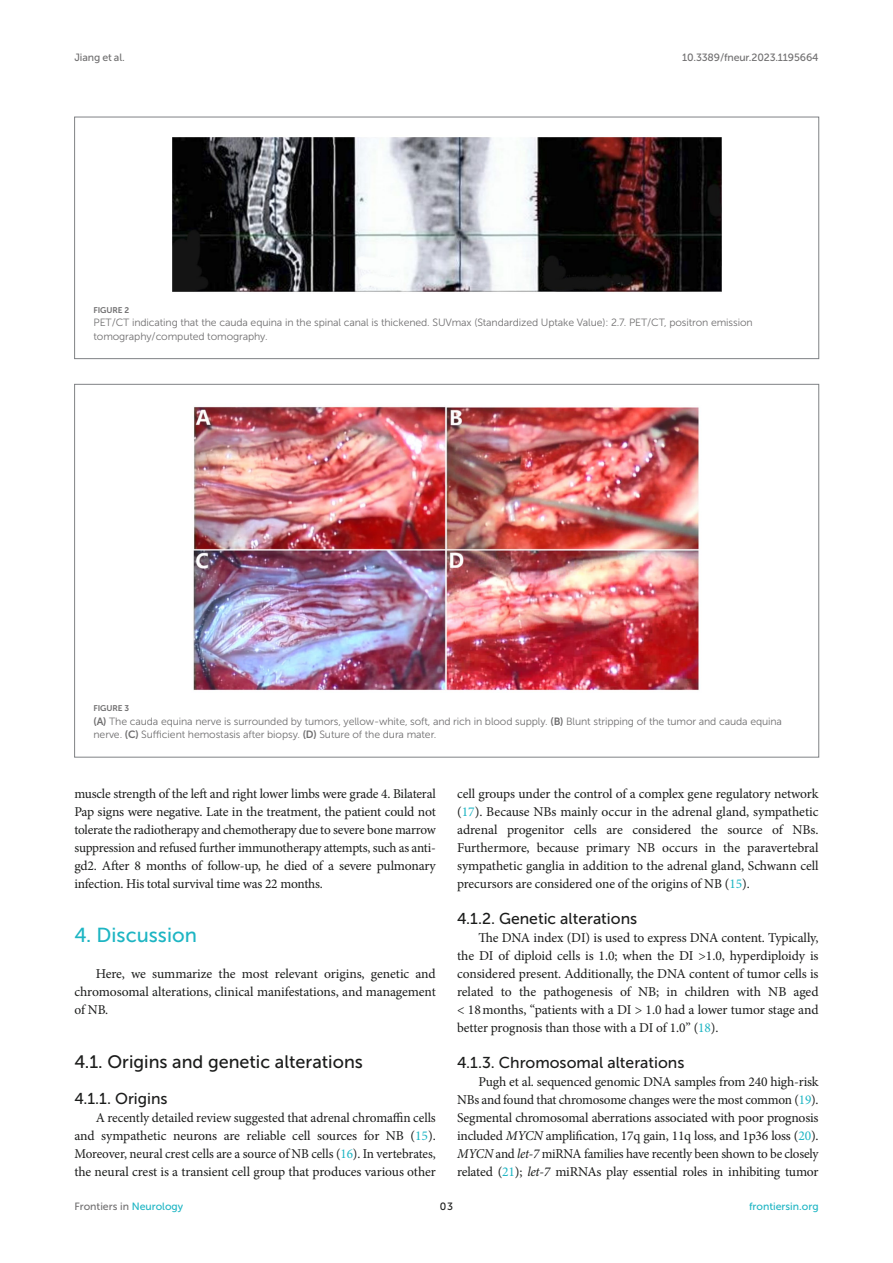
<style>
.page{position:relative;width:893px;height:1263px;background:#fff}
.page>*{position:absolute;margin:0;border:0;box-sizing:border-box;transform-origin:0 0}
.HEAD_1{font:20.25px "Museo Sans 500";color:#1db5c3}
.HEAD_2{font:18px "Museo Sans 500";color:#1b1c1b}
.HEAD_3{font:15.75px "Museo Sans 500";color:#1b1c1b}
.HEAD_3_after_HEAD_2{font:15.75px "Museo Sans 500";color:#1b1c1b}
.TEXT_FLUSH{font:13.5px/18px "Minion Pro";letter-spacing:-.01em;color:#1b1c1b;text-align:justify}
.TEXT{font:13.5px/18px "Minion Pro";letter-spacing:-.015em;color:#1b1c1b;text-align:justify}
.FIG_LEG{font:10.5px/13.5px "Museo Sans 300";letter-spacing:-.01em;color:#706f70}
.t1{font:10.5px "Museo Sans 500";letter-spacing:-.015em;color:#706f70}
.t2{font:10.5px "Museo Sans 500";color:#1db5c3}
.t3{font:10.5px "Museo Sans 500";color:#1b1c1b}
.FIG_HD{font:8.25px "Museo Sans 700";letter-spacing:-.01em;color:#706f70}
.s1{font-family:"Museo Sans 700"}
.s2{color:#1db5c3}
.s3{font-style:italic}
</style>
<div class="page">
<img style="left:172px;top:137px;width:550px;height:155px">
<div style="left:74px;top:117px;width:745px;height:242px;border:1px solid #808285"></div>
<img style="left:193px;top:406px;width:506px;height:285px">
<p class="t1" style="left:74px;top:51px;width:52px">Jiang et al.</p>
<p class="t1" style="left:682px;top:51px;width:138px">10.3389/fneur.2023.1195664</p>
<p class="FIG_HD" style="left:94px;top:305px;width:37px">FIGURE 2</p>
<p class="FIG_LEG" style="left:94px;top:316px;width:661px">PET/CT indicating that the cauda equina in the spinal canal is thickened. SUVmax (Standardized Uptake Value): 2.7. PET/CT, positron emission tomography/computed tomography.</p>
<p class="FIG_HD" style="left:94px;top:704px;width:37px">FIGURE 3</p>
<p class="FIG_LEG" style="left:94px;top:714px;width:690px"><span class="s1">(A)</span> The cauda equina nerve is surrounded by tumors, yellow-white, soft, and rich in blood supply. <span class="s1">(B)</span> Blunt stripping of the tumor and cauda equina nerve. <span class="s1">(C)</span> Sufficient hemostasis after biopsy. <span class="s1">(D)</span> Suture of the dura mater.</p>
<p class="TEXT" style="left:74px;top:785px;width:363px">muscle strength of the left and right lower limbs were grade 4. Bilateral Pap signs were negative. Late in the treatment, the patient could not tolerate the radiotherapy and chemotherapy due to severe bone marrow suppression and refused further immunotherapy attempts, such as anti&shy;gd2. After 8 months of follow-up, he died of a severe pulmonary infection. His total survival time was 22 months.</p>
<p class="HEAD_1" style="left:74px;top:924px;width:124px">4. Discussion</p>
<p class="TEXT_FLUSH" style="left:74px;top:965px;width:363px;text-indent:21px">Here, we summarize the most relevant origins, genetic and chromosomal alterations, clinical manifestations, and management of NB.</p>
<p class="HEAD_2" style="left:74px;top:1052px;width:290px">4.1. Origins and genetic alterations</p>
<p class="HEAD_3_after_HEAD_2" style="left:74px;top:1090px;width:95px">4.1.1. Origins</p>
<p class="TEXT_FLUSH" style="left:74px;top:1109px;width:363px;text-indent:21px">A recently detailed review suggested that adrenal chromaffin cells and sympathetic neurons are reliable cell sources for NB (<span class="s2">15</span>).<br>Moreover, neural crest cells are a source of NB cells (<span class="s2">16</span>). In vertebrates, the neural crest is a transient cell group that produces various other</p>
<p class="TEXT_FLUSH" style="left:457px;top:785px;width:363px">cell groups under the control of a complex gene regulatory network (<span class="s2">17</span>). Because NBs mainly occur in the adrenal gland, sympathetic adrenal progenitor cells are considered the source of NBs.<br>Furthermore, because primary NB occurs in the paravertebral sympathetic ganglia in addition to the adrenal gland, Schwann cell precursors are considered one of the origins of NB (<span class="s2">15</span>).</p>
<p class="HEAD_3" style="left:457px;top:910px;width:182px">4.1.2. Genetic alterations</p>
<p class="TEXT_FLUSH" style="left:457px;top:929px;width:363px;text-indent:21px">The DNA index (DI) is used to express DNA content. Typically, the DI of diploid cells is 1.0; when the DI &gt;1.0, hyperdiploidy is considered present. Additionally, the DNA content of tumor cells is related to the pathogenesis of NB; in children with NB aged &lt; 18months, “patients with a DI &gt; 1.0 had a lower tumor stage and better prognosis than those with a DI of 1.0” (<span class="s2">18</span>).</p>
<p class="HEAD_3" style="left:457px;top:1054px;width:229px">4.1.3. Chromosomal alterations</p>
<p class="TEXT_FLUSH" style="left:457px;top:1073px;width:363px;text-indent:21px">Pugh et al. sequenced genomic DNA samples from 240 high-risk NBs and found that chromosome changes were the most common (<span class="s2">19</span>).<br>Segmental chromosomal aberrations associated with poor prognosis included <span class="s3">MYCN</span> amplification, 17q gain, 11q loss, and 1p36 loss (<span class="s2">20</span>).<br><span class="s3">MYCN</span> and <span class="s3">let-7</span> miRNA families have recently been shown to be closely related (<span class="s2">21</span>); <span class="s3">let-7</span> miRNAs play essential roles in inhibiting tumor</p>
<p class="t1" style="left:74px;top:1200px;width:110px">Frontiers in <span class="s2">Neurology</span></p>
<p class="t3" style="left:440px;top:1200px;width:15px">03</p>
<p class="t2" style="left:749px;top:1200px;width:71px">frontiersin.org</p>
</div>
